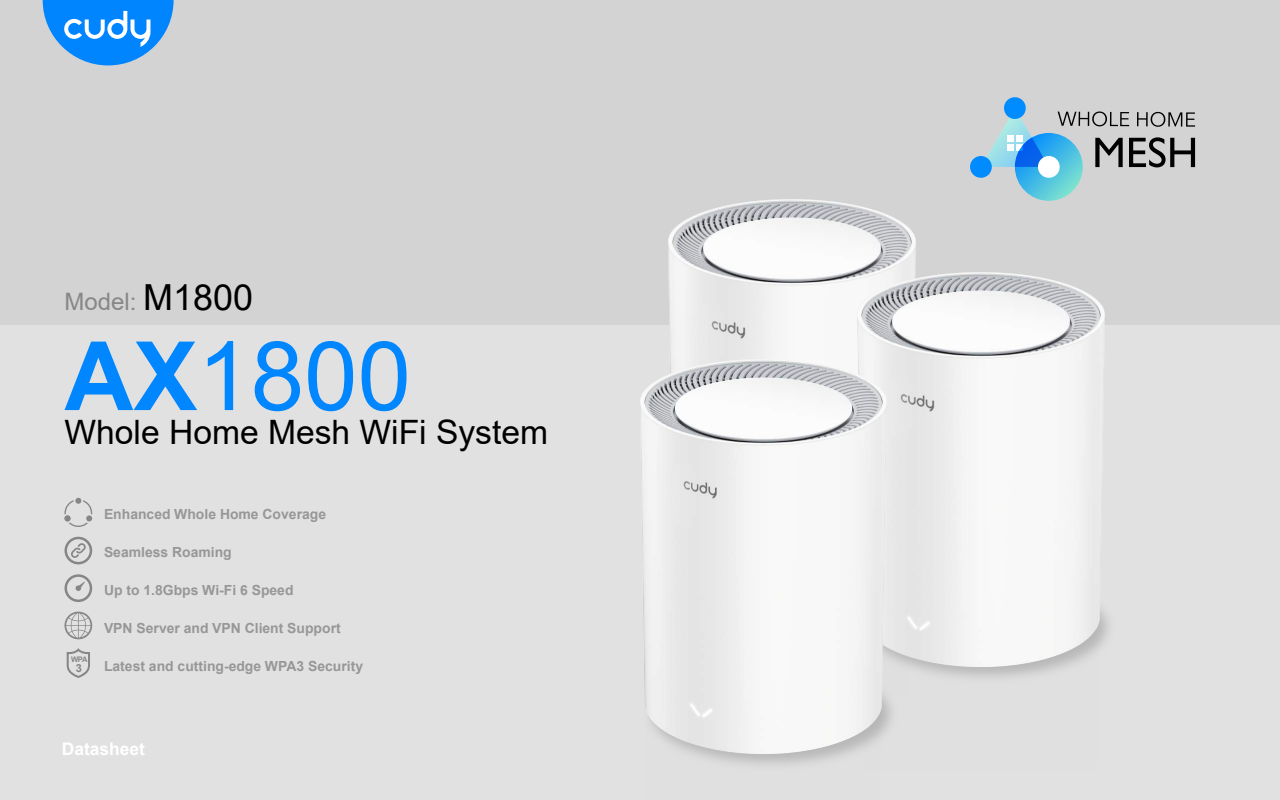
<style>
.page{position:relative;width:1280px;height:800px;background:#fff}
.page>*{position:absolute;margin:0;border:0;box-sizing:border-box;transform-origin:0 0}
.t1{font:96.1px "Arial";color:#0086ff}
.t2{font:33.6px "Arial";color:#000}
.t3{font:24px "Arial";color:#878787}
.t4{font:700 17.4px "Arial";color:#fff}
.t5{font:700 13.9px "Arial";color:#979798}
.t6{font:700 11.1px "Arial";color:#868686}
.t7{font:700 7.6px "Arial";color:#868686}
.s1{font-size:35.9px;color:#000}
.s2{font-weight:700;font-size:95.6px}
</style>
<div class="page">
<div style="left:0;top:1px;width:1280px;height:799px;background:#e1e1e1"></div>
<div style="left:0;top:0;width:1280px;height:324px;background:#d3d3d3"></div>
<svg style="left:43px;top:0;width:131px;height:65px"></svg>
<img style="left:669px;top:199px;width:247px;height:161px">
<img style="left:857px;top:273px;width:247px;height:405px">
<img style="left:887px;top:653px;width:16px;height:76px">
<img style="left:640px;top:360px;width:247px;height:405px">
<svg style="left:65px;top:574px;width:27px;height:28px"></svg>
<svg style="left:65px;top:498px;width:27px;height:29px"></svg>
<svg style="left:65px;top:537px;width:27px;height:27px"></svg>
<svg style="left:65px;top:612px;width:27px;height:27px"></svg>
<svg style="left:67px;top:648px;width:23px;height:30px"></svg>
<div style="left:970px;top:156px;width:22px;height:22px;background:#008cff;border-radius:50%"></div>
<div style="left:1004px;top:97px;width:22px;height:22px;background:#008cff;border-radius:50%"></div>
<svg style="left:1095px;top:138px;width:28px;height:29px"></svg>
<svg style="left:1129px;top:137px;width:66px;height:30px"></svg>
<svg style="left:1058px;top:112px;width:71px;height:14px"></svg>
<svg style="left:1137px;top:112px;width:58px;height:15px"></svg>
<svg style="left:1015px;top:133px;width:68px;height:68px;background:#50c1e0"></svg>
<svg style="left:982px;top:108px;width:67px;height:59px"></svg>
<div style="left:1038px;top:156px;width:22px;height:22px;background:#fff;border-radius:50%"></div>
<h3 class="t3" style="left:65px;top:285px;width:190px">Model: <span class="s1">M1800</span></h3>
<h1 class="t1" style="left:65px;top:310px;width:348px"><span class="s2">AX</span>1800</h1>
<h2 class="t2" style="left:65px;top:409px;width:485px">Whole Home Mesh WiFi System</h2>
<p class="t7" style="left:71px;top:654px;width:18px">WPA</p>
<p class="t6" style="left:76px;top:661px;width:8px">3</p>
<p class="t5" style="left:104px;top:504px;width:224px">Enhanced Whole Home Coverage</p>
<p class="t5" style="left:104px;top:542px;width:129px">Seamless Roaming</p>
<p class="t5" style="left:104px;top:580px;width:191px">Up to 1.8Gbps Wi-Fi 6 Speed</p>
<p class="t5" style="left:104px;top:618px;width:238px">VPN Server and VPN Client Support</p>
<p class="t5" style="left:104px;top:656px;width:261px">Latest and cutting-edge WPA3 Security</p>
<p class="t4" style="left:62px;top:737px;width:85px">Datasheet</p>
</div>
